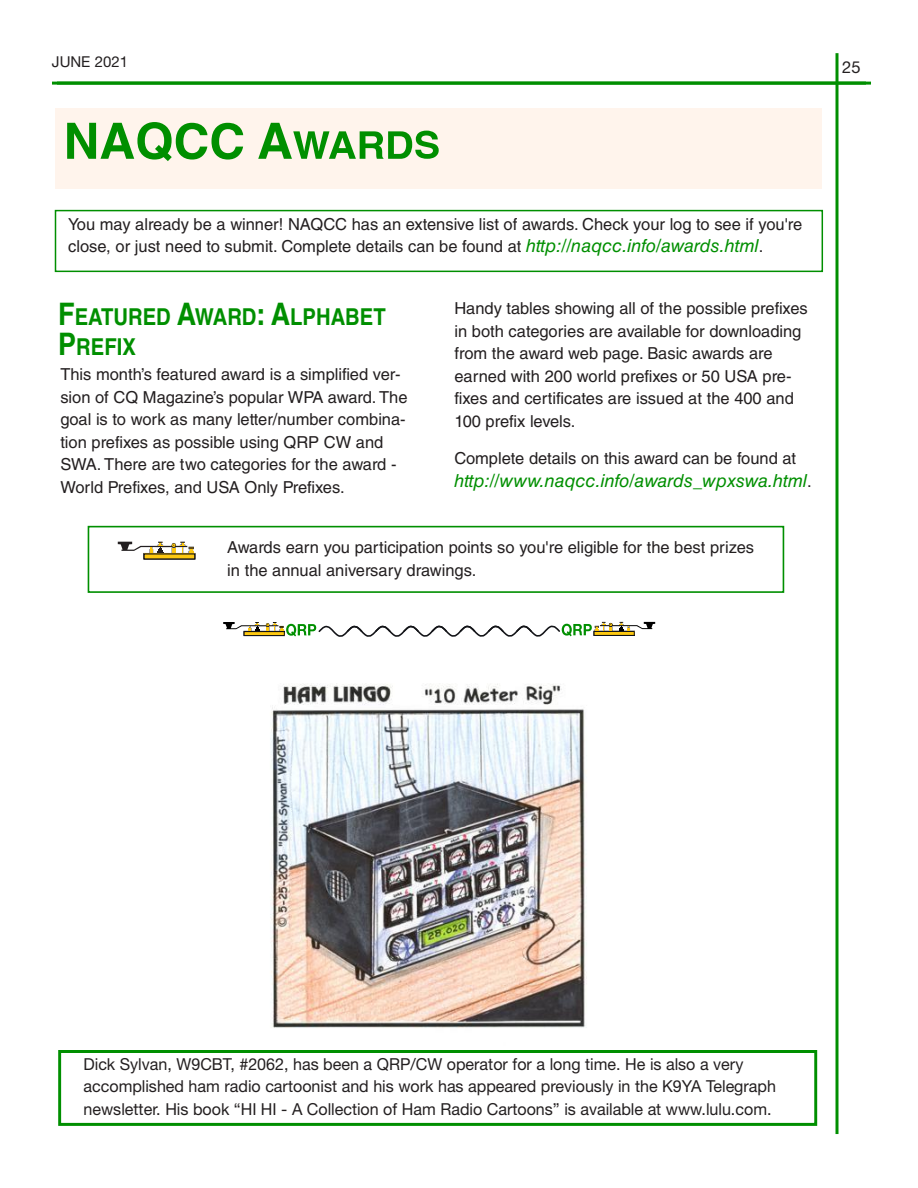
<style>
.page{position:relative;width:918px;height:1188px;background:#fff}
.page>*{position:absolute;margin:0;border:0;box-sizing:border-box;transform-origin:0 0}
.t1{font:700 23.25px/30px "Helvetica LT Std";color:#008f00;scale:.87 1}
.t2{font:italic 18px "Helvetica LT Std";letter-spacing:-.005em;color:#008f00}
.t3{font:16.5px/22.5px "Helvetica LT Std";color:#231f20}
.t4{font:16.5px/22.5px "Helvetica Neue LT Std";color:#231f20}
.t5{font:15px "Helvetica Neue LT Std";letter-spacing:.005em;color:#231f20}
.s1{font-style:italic;font-size:18px;color:#008f00}
.s2{font-size:31.05px}
.s3{font-style:normal;font-size:16.5px;color:#231f20}
</style>
<div class="page">
<hr style="left:836px;top:53px;width:2px;height:1081px;background:#008f00">
<div style="left:56px;top:108px;width:766px;height:81px;background:#fff4ec"></div>
<div style="left:55px;top:210px;width:768px;height:62px;border:2px solid #008f00"></div>
<hr style="left:57px;top:82px;width:814px;height:3px;background:#008f00">
<svg style="left:67px;top:122px;width:176px;height:39px"></svg>
<svg style="left:258px;top:123px;width:181px;height:36px"></svg>
<div style="left:88px;top:526px;width:696px;height:67px;border:2px solid #008f00"></div>
<svg style="left:118px;top:542px;width:78px;height:18px"></svg>
<div style="left:144px;top:554px;width:51px;height:5px;background:#fdc810"></div>
<div style="left:144px;top:553px;width:51px;height:7px;border:1px solid #131418"></div>
<svg style="left:223px;top:622px;width:432px;height:15px"></svg>
<hr style="left:594px;top:631px;width:40px;height:4px;background:#fdc810">
<div style="left:594px;top:631px;width:41px;height:5px;border:1px solid #131418"></div>
<div style="left:58px;top:1050px;width:759px;height:76px;border:3px solid #008f00"></div>
<img style="left:270px;top:683px;width:317px;height:345px">
<p class="t5" style="left:52px;top:57px;width:78px">JUNE 2021</p>
<p class="t4" style="left:842px;top:58px;width:20px">25</p>
<p class="t3" style="left:68px;top:215px;width:736px">You may already be a winner! NAQCC has an extensive list of awards. Check your log to see if you're close, or just need to submit. Complete details can be found at <span class="s1">http://naqcc.info/awards.html</span>.</p>
<h1 class="t1" style="left:58px;top:305px;width:378px"><span class="s2">F</span>EATURED <span class="s2">A</span>WARD<span class="s2">: A</span>LPHABET<br><span class="s2">P</span>REFIX</h1>
<p class="t3" style="left:60px;top:365px;width:349px">This month’s featured award is a simplified ver‐ sion of CQ Magazine’s popular WPA award. The goal is to work as many letter/number combina‐ tion prefixes as possible using QRP CW and SWA. There are two categories for the award - World Prefixes, and USA Only Prefixes.</p>
<p class="t3" style="left:454px;top:300px;width:355px">Handy tables showing all of the possible prefixes in both categories are available for downloading from the award web page. Basic awards are earned with 200 world prefixes or 50 USA pre‐ fixes and certificates are issued at the 400 and 100 prefix levels.</p>
<p class="t3" style="left:454px;top:450px;width:343px">Complete details on this award can be found at</p>
<p class="t2" style="left:454px;top:474px;width:359px">http://www.naqcc.info/awards_wpxswa.html<span class="s3">.</span></p>
<p class="t3" style="left:227px;top:539px;width:528px">Awards earn you participation points so you're eligible for the best prizes in the annual aniversary drawings.</p>
<p class="t4" style="left:84px;top:1055px;width:694px">Dick Sylvan, W9CBT, #2062, has been a QRP/CW operator for a long time. He is also a very accomplished ham radio cartoonist and his work has appeared previously in the K9YA Telegraph newsletter. His book “HI HI - A Collection of Ham Radio Cartoons” is available at www.lulu.com.</p>
</div>
